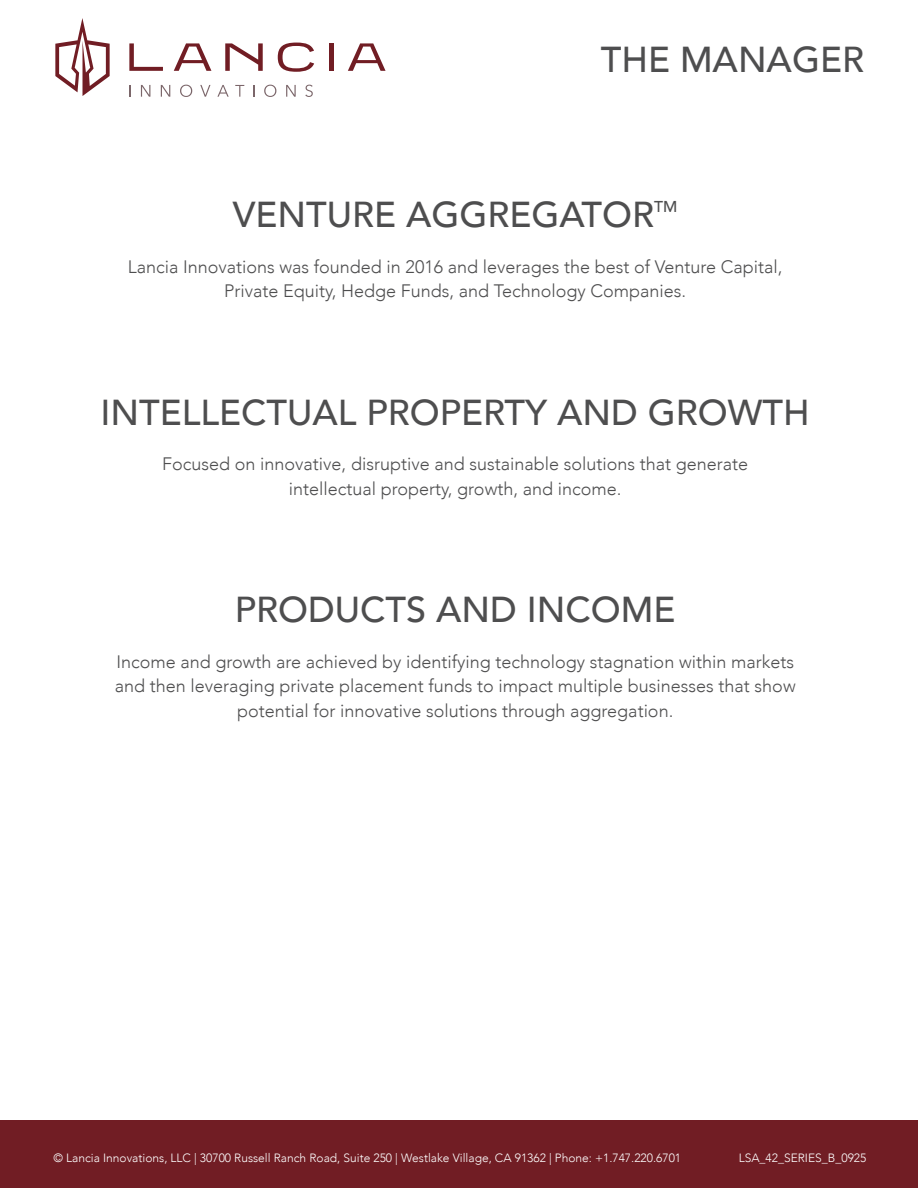
<style>
.page{position:relative;width:918px;height:1188px;background:#fff}
.page>*{position:absolute;margin:0;border:0;box-sizing:border-box;transform-origin:0 0}
.t1{font:500 36px "Avenir";color:#4e4e4f}
.t2{font:300 18px/24.6px "Avenir";color:#4e4e4f;text-align:center}
.t3{font:500 15.75px "Avenir";color:#4e4e4f}
.t4{font:300 12px "Avenir";color:#fff}
</style>
<div class="page">
<div style="left:0;top:1120px;width:918px;height:68px;background:#711d24"></div>
<svg style="left:129px;top:43px;width:34px;height:28px"></svg>
<svg style="left:174px;top:43px;width:37px;height:28px"></svg>
<svg style="left:225px;top:43px;width:38px;height:28px"></svg>
<svg style="left:278px;top:43px;width:36px;height:29px"></svg>
<div style="left:329px;top:43px;width:5px;height:28px;background:#711d24"></div>
<svg style="left:348px;top:43px;width:38px;height:28px"></svg>
<svg style="left:55px;top:18px;width:55px;height:78px"></svg>
<svg style="left:129px;top:85px;width:2px;height:12px"></svg>
<svg style="left:141px;top:85px;width:9px;height:12px"></svg>
<svg style="left:161px;top:85px;width:9px;height:12px"></svg>
<svg style="left:180px;top:85px;width:12px;height:12px"></svg>
<svg style="left:200px;top:85px;width:10px;height:12px"></svg>
<svg style="left:217px;top:85px;width:12px;height:12px"></svg>
<svg style="left:235px;top:85px;width:9px;height:12px"></svg>
<svg style="left:253px;top:85px;width:1px;height:12px"></svg>
<svg style="left:264px;top:85px;width:12px;height:12px"></svg>
<svg style="left:286px;top:85px;width:10px;height:12px"></svg>
<svg style="left:305px;top:85px;width:8px;height:12px"></svg>
<h1 class="t1" style="left:601px;top:28px;width:265px">THE MANAGER</h1>
<h1 class="t1" style="left:233px;top:183px;width:423px">VENTURE AGGREGATOR</h1>
<p class="t3" style="left:654px;top:193px;width:25px">TM</p>
<p class="t2" style="left:128px;top:254px;width:656px">Lancia Innovations was founded in 2016 and leverages the best of Venture Capital,<br>Private Equity, Hedge Funds, and Technology Companies.</p>
<h1 class="t1" style="left:101px;top:381px;width:711px">INTELLECTUAL PROPERTY AND GROWTH</h1>
<p class="t2" style="left:162px;top:452px;width:588px">Focused on innovative, disruptive and sustainable solutions that generate intellectual property, growth, and income.</p>
<h1 class="t1" style="left:235px;top:578px;width:442px">PRODUCTS AND INCOME</h1>
<p class="t2" style="left:115px;top:649px;width:682px">Income and growth are achieved by identifying technology stagnation within markets and then leveraging private placement funds to impact multiple businesses that show potential for innovative solutions through aggregation.</p>
<p class="t4" style="left:54px;top:1151px;width:629px">© Lancia Innovations, LLC | 30700 Russell Ranch Road, Suite 250 | Westlake Village, CA 91362 | Phone: +1.747.220.6701</p>
<p class="t4" style="left:739px;top:1151px;width:129px">LSA_42_SERIES_B_0925</p>
</div>
